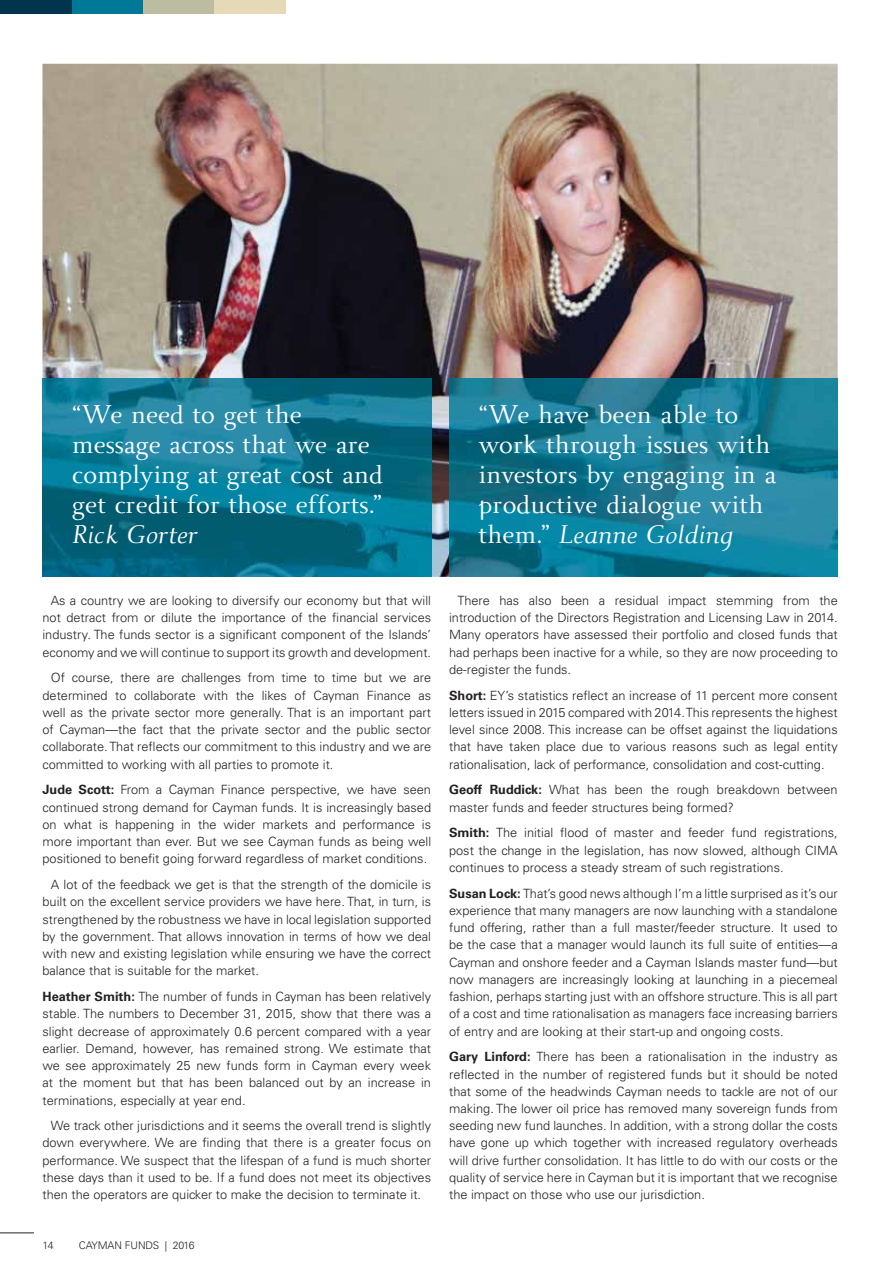
<style>
.page{position:relative;width:893px;height:1263px;background:#fff}
.page>*{position:absolute;margin:0;border:0;box-sizing:border-box;transform-origin:0 0}
.t1{font:27px/30px "Beln";color:#fff}
.t2{font:italic 27px "Beln";color:#fff}
.t3{font:300 12.75px/17.2px "Univers";color:#231f20;text-align:justify}
.t4{font:300 10.5px "Univers";letter-spacing:-.01em;color:#231f20}
.s1{font-weight:700}
.s2{font-style:italic}
</style>
<div class="page">
<hr style="left:0;top:1232px;width:34px;height:1px;background:#231f20">
<div style="left:214px;top:0;width:72px;height:13px;background:#e5d9b8"></div>
<div style="left:143px;top:0;width:71px;height:13px;background:#bcbca1"></div>
<div style="left:71px;top:0;width:72px;height:13px;background:#007897"></div>
<div style="left:0;top:0;width:72px;height:13px;background:#00354d"></div>
<img style="left:42px;top:64px;width:796px;height:513px">
<img style="left:42px;top:378px;width:389px;height:199px">
<img style="left:449px;top:378px;width:389px;height:199px">
<h1 class="t1" style="left:72px;top:401px;width:312px">“We need to get the message across that we are complying at great cost and get credit for those efforts.”</h1>
<h1 class="t2" style="left:72px;top:524px;width:127px">Rick Gorter</h1>
<p class="t3" style="left:42px;top:593px;width:390px;text-indent:9px">As a country we are looking to diversify our economy but that will not detract from or dilute the importance of the financial services industry. The funds sector is a significant component of the Islands’ economy and we will continue to support its growth and development.</p>
<p class="t3" style="left:42px;top:670px;width:390px;text-indent:9px">Of course, there are challenges from time to time but we are determined to collaborate with the likes of Cayman Finance as well as the private sector more generally. That is an important part of Cayman—the fact that the private sector and the public sector collaborate. That reflects our commitment to this industry and we are committed to working with all parties to promote it.</p>
<p class="t3" style="left:42px;top:782px;width:390px"><span class="s1">Jude Scott:</span> From a Cayman Finance perspective, we have seen continued strong demand for Cayman funds. It is increasingly based on what is happening in the wider markets and performance is more important than ever. But we see Cayman funds as being well positioned to benefit going forward regardless of market conditions.</p>
<p class="t3" style="left:42px;top:877px;width:390px;text-indent:9px">A lot of the feedback we get is that the strength of the domicile is built on the excellent service providers we have here. That, in turn, is strengthened by the robustness we have in local legislation supported by the government. That allows innovation in terms of how we deal with new and existing legislation while ensuring we have the correct balance that is suitable for the market.</p>
<p class="t3" style="left:42px;top:989px;width:390px"><span class="s1">Heather Smith:</span> The number of funds in Cayman has been relatively stable. The numbers to December 31, 2015, show that there was a slight decrease of approximately 0.6 percent compared with a year earlier. Demand, however, has remained strong. We estimate that we see approximately 25 new funds form in Cayman every week at the moment but that has been balanced out by an increase in terminations, especially at year end.</p>
<p class="t3" style="left:42px;top:1118px;width:390px;text-indent:9px">We track other jurisdictions and it seems the overall trend is slightly down everywhere. We are finding that there is a greater focus on performance. We suspect that the lifespan of a fund is much shorter these days than it used to be. If a fund does not meet its objectives then the operators are quicker to make the decision to terminate it.</p>
<p class="t4" style="left:42px;top:1242px;width:13px">14</p>
<p class="t4" style="left:79px;top:1242px;width:117px">CAYMAN FUNDS | 2016</p>
<h1 class="t1" style="left:479px;top:401px;width:299px">“We have been able to work through issues with investors by engaging in a productive dialogue with them.” <span class="s2">Leanne Golding</span></h1>
<p class="t3" style="left:449px;top:593px;width:390px;text-indent:9px">There has also been a residual impact stemming from the introduction of the Directors Registration and Licensing Law in 2014.<br>Many operators have assessed their portfolio and closed funds that had perhaps been inactive for a while, so they are now proceeding to de-register the funds.</p>
<p class="t3" style="left:449px;top:688px;width:390px"><span class="s1">Short:</span> EY’s statistics reflect an increase of 11 percent more consent letters issued in 2015 compared with 2014. This represents the highest level since 2008. This increase can be offset against the liquidations that have taken place due to various reasons such as legal entity rationalisation, lack of performance, consolidation and cost-cutting.</p>
<p class="t3" style="left:449px;top:782px;width:390px"><span class="s1">Geoff Ruddick:</span> What has been the rough breakdown between master funds and feeder structures being formed?</p>
<p class="t3" style="left:449px;top:825px;width:390px"><span class="s1">Smith:</span> The initial flood of master and feeder fund registrations, post the change in the legislation, has now slowed, although CIMA continues to process a steady stream of such registrations.</p>
<p class="t3" style="left:449px;top:885px;width:390px"><span class="s1">Susan Lock:</span> That’s good news although I’m a little surprised as it’s our experience that many managers are now launching with a standalone fund offering, rather than a full master/feeder structure. It used to be the case that a manager would launch its full suite of entities—a Cayman and onshore feeder and a Cayman Islands master fund—but now managers are increasingly looking at launching in a piecemeal fashion, perhaps starting just with an offshore structure. This is all part of a cost and time rationalisation as managers face increasing barriers of entry and are looking at their start-up and ongoing costs.</p>
<p class="t3" style="left:449px;top:1049px;width:390px"><span class="s1">Gary Linford:</span> There has been a rationalisation in the industry as reflected in the number of registered funds but it should be noted that some of the headwinds Cayman needs to tackle are not of our making. The lower oil price has removed many sovereign funds from seeding new fund launches. In addition, with a strong dollar the costs have gone up which together with increased regulatory overheads will drive further consolidation. It has little to do with our costs or the quality of service here in Cayman but it is important that we recognise the impact on those who use our jurisdiction.</p>
</div>
